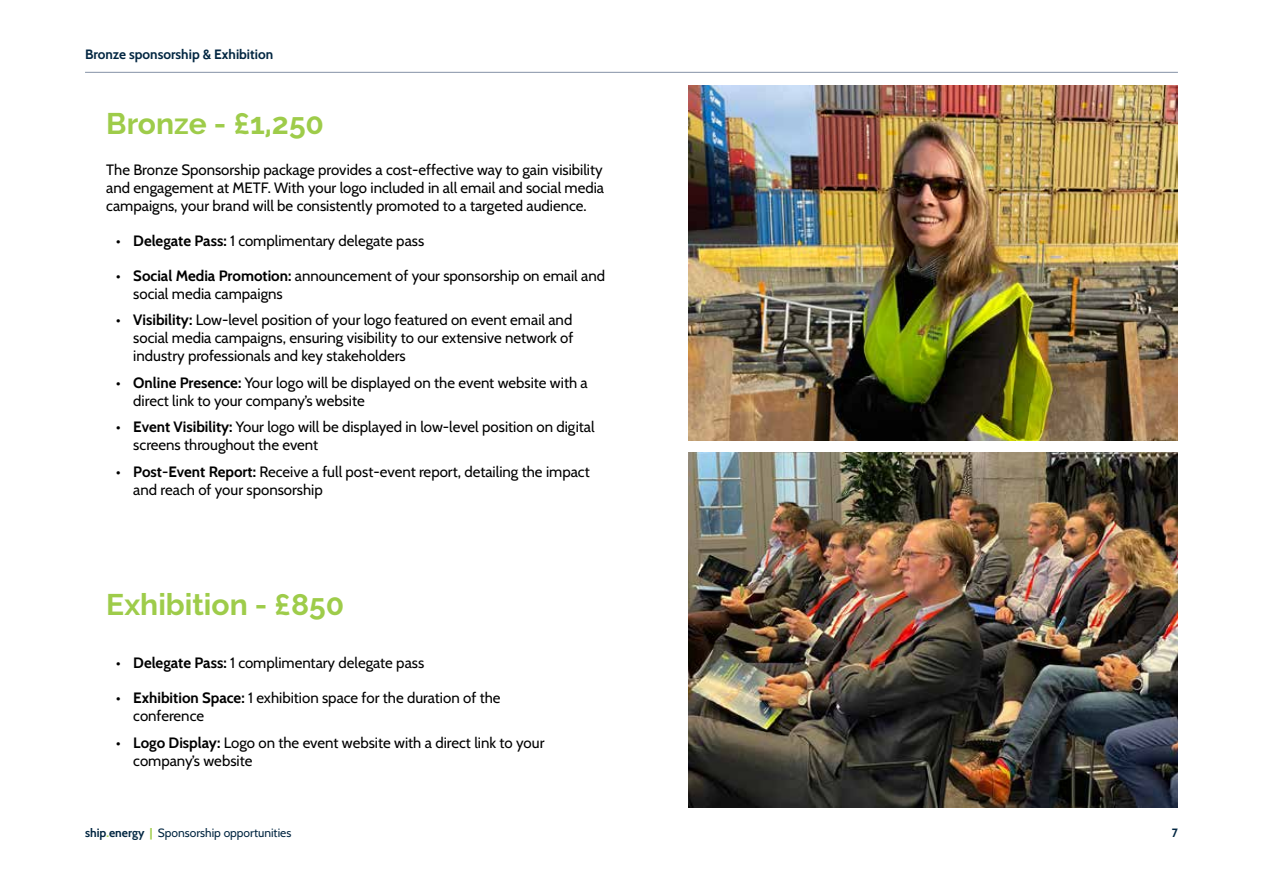
<style>
.page{position:relative;width:1263px;height:893px;background:#fff}
.page>*{position:absolute;margin:0;border:0;box-sizing:border-box;transform-origin:0 0}
.t1{font:700 30px "Raleway";color:#9ecc4a}
.t2{font:15px/18px "Cabin";color:#000}
.t3{font:700 13.5px "Cabin";color:#032742}
.t4{font:12px "Cabin";color:#032742}
.t5{font:700 12px "Cabin";color:#032742}
.s1{font-weight:700}
.s2{font-weight:700;color:#9ecc4a}
</style>
<div class="page">
<hr style="left:85px;top:72px;width:1093px;height:1px;background:#8492a6">
<img style="left:688px;top:453px;width:490px;height:355px">
<img style="left:688px;top:85px;width:490px;height:355px">
<p class="t3" style="left:85px;top:44px;width:190px">Bronze sponsorship &amp; Exhibition</p>
<h1 class="t1" style="left:106px;top:106px;width:219px">Bronze - £1,250</h1>
<p class="t2" style="left:106px;top:159px;width:499px;text-align:justify">The Bronze Sponsorship package provides a cost-effective way to gain visibility and engagement at METF. With your logo included in all email and social media campaigns, your brand will be consistently promoted to a targeted audience.</p>
<p class="t2" style="left:116px;top:230px;width:309px"><span class="s1">• Delegate Pass:</span> 1 complimentary delegate pass</p>
<p class="t2" style="left:133px;top:265px;width:473px;text-indent:-17px"><span class="s1">• Social Media Promotion:</span> announcement of your sponsorship on email and social media campaigns</p>
<p class="t2" style="left:133px;top:310px;width:441px;text-align:justify;text-indent:-17px"><span class="s1">• Visibility:</span> Low-level position of your logo featured on event email and social media campaigns, ensuring visibility to our extensive network of industry professionals and key stakeholders</p>
<p class="t2" style="left:133px;top:372px;width:456px;text-indent:-17px"><span class="s1">• Online Presence:</span> Your logo will be displayed on the event website with a direct link to your company’s website</p>
<p class="t2" style="left:133px;top:417px;width:463px;text-indent:-17px"><span class="s1">• Event Visibility:</span> Your logo will be displayed in low-level position on digital screens throughout the event</p>
<p class="t2" style="left:133px;top:461px;width:458px;text-indent:-17px"><span class="s1">• Post-Event Report:</span> Receive a full post-event report, detailing the impact and reach of your sponsorship</p>
<h1 class="t1" style="left:106px;top:587px;width:239px">Exhibition - £850</h1>
<p class="t2" style="left:116px;top:653px;width:309px"><span class="s1">• Delegate Pass:</span> 1 complimentary delegate pass</p>
<p class="t2" style="left:133px;top:688px;width:369px;text-indent:-17px"><span class="s1">• Exhibition Space:</span> 1 exhibition space for the duration of the conference</p>
<p class="t2" style="left:133px;top:732px;width:413px;text-indent:-17px"><span class="s1">• Logo Display:</span> Logo on the event website with a direct link to your company’s website</p>
<p class="t4" style="left:85px;top:823px;width:208px"><span class="s1">ship</span><span class="s2">.</span><span class="s1">energy</span> <span class="s2">|</span> Sponsorship opportunities</p>
<p class="t5" style="left:1172px;top:823px;width:8px">7</p>
</div>
